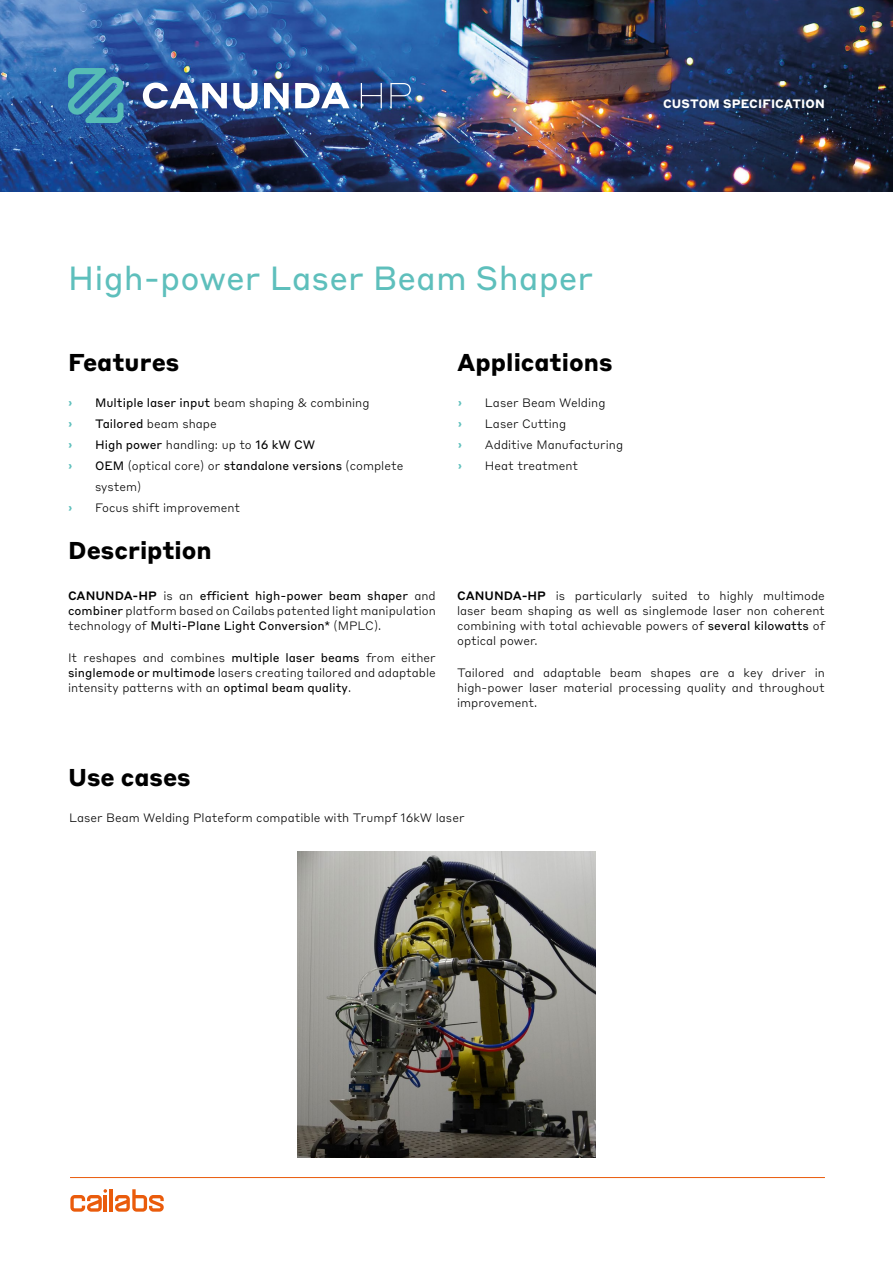
<style>
.page{position:relative;width:893px;height:1263px;background:#fff}
.page>*{position:absolute;margin:0;border:0;box-sizing:border-box;transform-origin:0 0}
.t1{font:33px "Styrene B";color:#5ebfbc}
.t2{font:700 24px "Styrene B";color:#000}
.t3{font:300 12px/15px "Styrene B";color:#000;text-align:justify}
.t4{font:12px "Styrene B";color:#000}
.t5{font:700 12px "Styrene B";letter-spacing:.01em;color:#fff}
.t6{font:700 12px "Styrene B";color:#5ebfbc}
.s1{font-weight:400}
.s2{font-weight:300}
.s3{font-weight:500}
</style>
<div class="page">
<img style="left:0;top:0;width:893px;height:191px">
<hr style="left:70px;top:1177px;width:755px;height:1px;background:#ea5b0b">
<hr style="left:109px;top:1189px;width:4px;height:23px;background:#ea5b0b">
<svg style="left:115px;top:1189px;width:49px;height:23px"></svg>
<svg style="left:70px;top:1189px;width:37px;height:23px"></svg>
<svg style="left:361px;top:83px;width:21px;height:25px"></svg>
<svg style="left:390px;top:83px;width:21px;height:25px"></svg>
<svg style="left:143px;top:83px;width:84px;height:26px"></svg>
<svg style="left:233px;top:83px;width:25px;height:26px"></svg>
<svg style="left:264px;top:83px;width:25px;height:25px"></svg>
<svg style="left:295px;top:83px;width:55px;height:25px"></svg>
<svg style="left:68px;top:68px;width:56px;height:55px;background:#408daf"></svg>
<img style="left:297px;top:851px;width:299px;height:307px">
<p class="t5" style="left:663px;top:93px;width:163px">CUSTOM SPECIFICATION</p>
<h1 class="t1" style="left:68px;top:250px;width:527px">High-power Laser Beam Shaper</h1>
<h2 class="t2" style="left:68px;top:341px;width:113px">Features</h2>
<p class="t6" style="left:68px;top:392px;width:6px">›</p>
<p class="t3" style="left:95px;top:394px;width:276px"><span class="s1">Multiple laser input</span> beam shaping &amp; combining</p>
<p class="t6" style="left:68px;top:413px;width:6px">›</p>
<p class="t3" style="left:95px;top:415px;width:123px"><span class="s1">Tailored</span> beam shape</p>
<p class="t6" style="left:68px;top:434px;width:6px">›</p>
<p class="t4" style="left:95px;top:434px;width:222px">High power <span class="s2">handling: up to</span> 16 kW CW</p>
<p class="t6" style="left:68px;top:455px;width:6px">›</p>
<p class="t3" style="left:95px;top:454px;width:310px;line-height:21px"><span class="s1">OEM</span> (optical core) or <span class="s1">standalone versions</span> (complete system)</p>
<p class="t6" style="left:68px;top:497px;width:6px">›</p>
<p class="t3" style="left:95px;top:499px;width:147px">Focus shift improvement</p>
<h2 class="t2" style="left:68px;top:530px;width:145px">Description</h2>
<h2 class="t2" style="left:457px;top:341px;width:157px">Applications</h2>
<p class="t6" style="left:458px;top:392px;width:6px">›</p>
<p class="t3" style="left:485px;top:394px;width:122px">Laser Beam Welding</p>
<p class="t6" style="left:458px;top:413px;width:6px">›</p>
<p class="t3" style="left:485px;top:415px;width:83px">Laser Cutting</p>
<p class="t6" style="left:458px;top:434px;width:6px">›</p>
<p class="t3" style="left:485px;top:436px;width:140px">Additive Manufacturing</p>
<p class="t6" style="left:458px;top:455px;width:6px">›</p>
<p class="t3" style="left:485px;top:457px;width:95px">Heat treatment</p>
<p class="t3" style="left:68px;top:588px;width:369px"><span class="s3">CANUNDA-HP</span> is an <span class="s1">efficient high-power beam shaper</span> and <span class="s1">combiner</span> platform based on Cailabs patented light manipulation technology of <span class="s1">Multi-Plane Light Conversion*</span> (MPLC).</p>
<p class="t3" style="left:68px;top:650px;width:369px">It reshapes and combines <span class="s1">multiple laser beams</span> from either <span class="s1">singlemode or multimode</span> lasers creating tailored and adaptable intensity patterns with an <span class="s1">optimal beam quality</span>.</p>
<p class="t3" style="left:457px;top:588px;width:369px"><span class="s3">CANUNDA-HP</span> is particularly suited to highly multimode laser beam shaping as well as singlemode laser non coherent combining with total achievable powers of <span class="s1">several kilowatts</span> of optical power.</p>
<p class="t3" style="left:457px;top:665px;width:369px">Tailored and adaptable beam shapes are a key driver in high-power laser material processing quality and throughout improvement.</p>
<h2 class="t2" style="left:68px;top:757px;width:124px">Use cases</h2>
<p class="t3" style="left:69px;top:809px;width:397px">Laser Beam Welding Plateform compatible with Trumpf 16kW laser</p>
</div>
